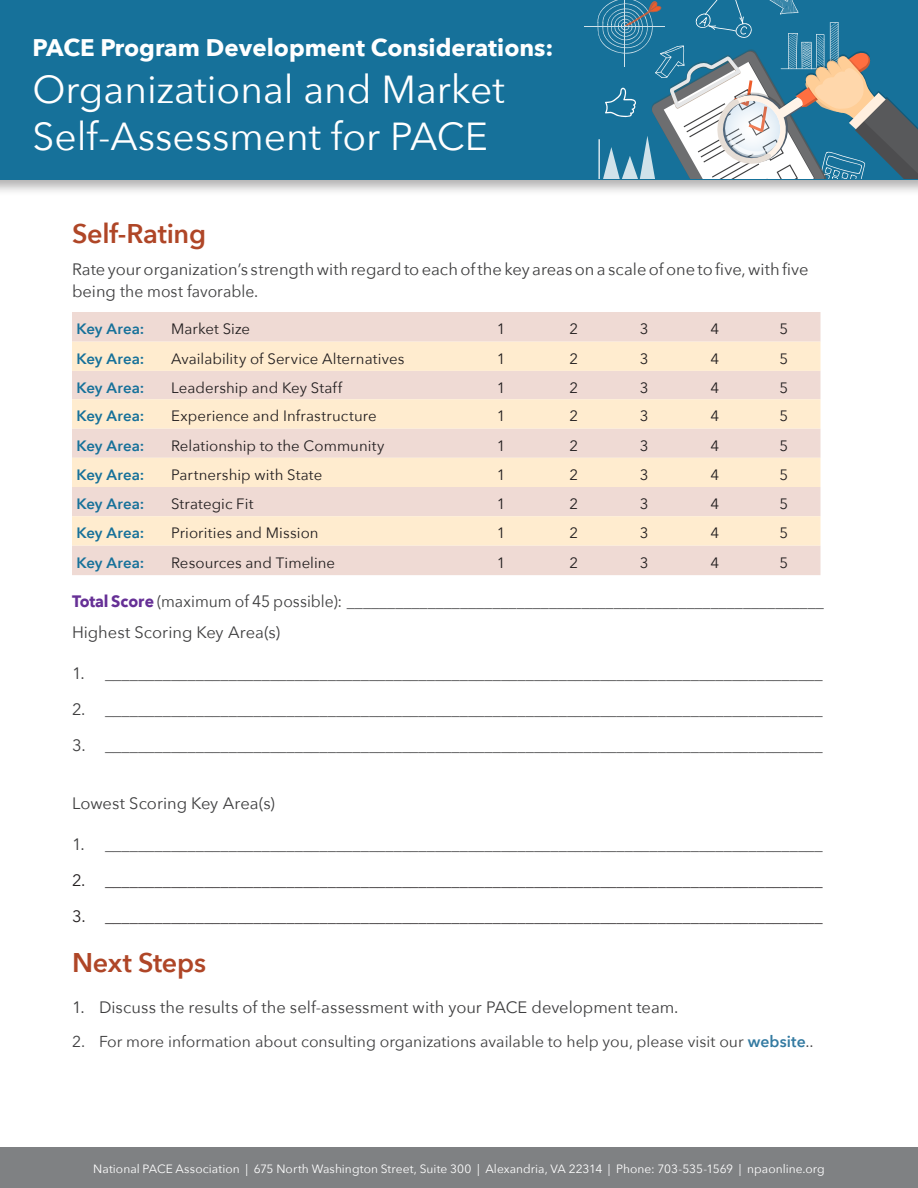
<style>
.page{position:relative;width:918px;height:1188px;background:#fff}
.page>*{position:absolute;margin:0;border:0;box-sizing:border-box;transform-origin:0 0}
.t1{font:39px/46.8px "Avenir Next";color:#fff}
.heading_2{font:600 27px "Avenir Next";letter-spacing:-.01em;color:#af4627}
.t2{font:700 24px "Avenir Next";color:#fff}
.body{font:16.5px/22.5px "Avenir Next";color:#3e3e3f}
.t3{font:16.5px "Avenir Next";color:#231f20}
.body-2{font:16.5px "Avenir Next";color:#3e3e3f;scale:.95 1}
.t4{font:15.75px "Avenir Next";color:#3e3e3f}
.Table_Paragraph{font:15px "Avenir Next";letter-spacing:.005em;color:#231f20}
.Table_Paragraph-2{font:600 15px "Avenir Next";letter-spacing:.005em;color:#16719a}
.t5{font:12px "Avenir Next";letter-spacing:.005em;color:#fff}
.s1{font-weight:700;color:#663096}
.s2{font-weight:600;color:#337aa1}
</style>
<div class="page">
<div style="left:0;top:0;width:918px;height:196px;background:#231f20;opacity:.35"></div>
<div style="left:0;top:0;width:918px;height:180px;background:#16719a"></div>
<div style="left:0;top:1147px;width:918px;height:41px;background:#7f8183"></div>
<hr style="left:585px;top:26px;width:80px;height:1px;background:#fff">
<svg style="left:597px;top:0;width:321px;height:178px"></svg>
<div style="left:72px;top:312px;width:748px;height:263px;background:#efdad4"></div>
<svg style="left:72px;top:342px;width:748px;height:204px;background:#f8e4d1"></svg>
<h3 class="t2" style="left:32px;top:27px;width:523px">PACE Program Development Considerations:</h3>
<h1 class="t1" style="left:32px;top:65px;width:474px">Organizational and Market<br>Self-Assessment for PACE</h1>
<p class="heading_2" style="left:72px;top:210px;width:136px">Self-Rating</p>
<p class="body" style="left:72px;top:257px;width:738px">Rate your organization’s strength with regard to each of the key areas on a scale of one to five, with five being the most favorable.</p>
<p class="Table_Paragraph-2" style="left:76px;top:316px;width:69px">Key Area:</p>
<p class="Table_Paragraph" style="left:171px;top:316px;width:81px">Market Size</p>
<p class="Table_Paragraph" style="left:497px;top:316px;width:10px">1</p>
<p class="Table_Paragraph" style="left:569px;top:316px;width:10px">2</p>
<p class="Table_Paragraph" style="left:640px;top:316px;width:10px">3</p>
<p class="Table_Paragraph" style="left:710px;top:316px;width:10px">4</p>
<p class="Table_Paragraph" style="left:780px;top:316px;width:10px">5</p>
<p class="Table_Paragraph-2" style="left:76px;top:346px;width:69px">Key Area:</p>
<p class="Table_Paragraph" style="left:171px;top:346px;width:235px">Availability of Service Alternatives</p>
<p class="Table_Paragraph" style="left:497px;top:346px;width:10px">1</p>
<p class="Table_Paragraph" style="left:569px;top:346px;width:10px">2</p>
<p class="Table_Paragraph" style="left:640px;top:346px;width:10px">3</p>
<p class="Table_Paragraph" style="left:710px;top:346px;width:10px">4</p>
<p class="Table_Paragraph" style="left:780px;top:346px;width:10px">5</p>
<p class="Table_Paragraph-2" style="left:76px;top:374px;width:69px">Key Area:</p>
<p class="Table_Paragraph" style="left:171px;top:375px;width:173px">Leadership and Key Staff</p>
<p class="Table_Paragraph" style="left:497px;top:375px;width:10px">1</p>
<p class="Table_Paragraph" style="left:569px;top:375px;width:10px">2</p>
<p class="Table_Paragraph" style="left:640px;top:375px;width:10px">3</p>
<p class="Table_Paragraph" style="left:710px;top:375px;width:10px">4</p>
<p class="Table_Paragraph" style="left:780px;top:375px;width:10px">5</p>
<p class="Table_Paragraph-2" style="left:76px;top:403px;width:69px">Key Area:</p>
<p class="Table_Paragraph" style="left:171px;top:404px;width:207px">Experience and Infrastructure</p>
<p class="Table_Paragraph" style="left:497px;top:404px;width:10px">1</p>
<p class="Table_Paragraph" style="left:569px;top:404px;width:10px">2</p>
<p class="Table_Paragraph" style="left:640px;top:404px;width:10px">3</p>
<p class="Table_Paragraph" style="left:710px;top:404px;width:10px">4</p>
<p class="Table_Paragraph" style="left:780px;top:404px;width:10px">5</p>
<p class="Table_Paragraph-2" style="left:76px;top:433px;width:69px">Key Area:</p>
<p class="Table_Paragraph" style="left:171px;top:433px;width:215px">Relationship to the Community</p>
<p class="Table_Paragraph" style="left:497px;top:433px;width:10px">1</p>
<p class="Table_Paragraph" style="left:569px;top:433px;width:10px">2</p>
<p class="Table_Paragraph" style="left:640px;top:433px;width:10px">3</p>
<p class="Table_Paragraph" style="left:710px;top:433px;width:10px">4</p>
<p class="Table_Paragraph" style="left:780px;top:433px;width:10px">5</p>
<p class="Table_Paragraph-2" style="left:76px;top:462px;width:69px">Key Area:</p>
<p class="Table_Paragraph" style="left:171px;top:462px;width:153px">Partnership with State</p>
<p class="Table_Paragraph" style="left:497px;top:462px;width:10px">1</p>
<p class="Table_Paragraph" style="left:569px;top:462px;width:10px">2</p>
<p class="Table_Paragraph" style="left:640px;top:462px;width:10px">3</p>
<p class="Table_Paragraph" style="left:710px;top:462px;width:10px">4</p>
<p class="Table_Paragraph" style="left:780px;top:462px;width:10px">5</p>
<p class="Table_Paragraph-2" style="left:76px;top:491px;width:69px">Key Area:</p>
<p class="Table_Paragraph" style="left:171px;top:491px;width:84px">Strategic Fit</p>
<p class="Table_Paragraph" style="left:497px;top:491px;width:10px">1</p>
<p class="Table_Paragraph" style="left:569px;top:491px;width:10px">2</p>
<p class="Table_Paragraph" style="left:640px;top:491px;width:10px">3</p>
<p class="Table_Paragraph" style="left:710px;top:491px;width:10px">4</p>
<p class="Table_Paragraph" style="left:780px;top:491px;width:10px">5</p>
<p class="Table_Paragraph-2" style="left:76px;top:520px;width:69px">Key Area:</p>
<p class="Table_Paragraph" style="left:171px;top:521px;width:149px">Priorities and Mission</p>
<p class="Table_Paragraph" style="left:497px;top:521px;width:10px">1</p>
<p class="Table_Paragraph" style="left:569px;top:521px;width:10px">2</p>
<p class="Table_Paragraph" style="left:640px;top:521px;width:10px">3</p>
<p class="Table_Paragraph" style="left:710px;top:521px;width:10px">4</p>
<p class="Table_Paragraph" style="left:780px;top:521px;width:10px">5</p>
<p class="Table_Paragraph-2" style="left:76px;top:550px;width:69px">Key Area:</p>
<p class="Table_Paragraph" style="left:171px;top:550px;width:166px">Resources and Timeline</p>
<p class="Table_Paragraph" style="left:497px;top:550px;width:10px">1</p>
<p class="Table_Paragraph" style="left:569px;top:550px;width:10px">2</p>
<p class="Table_Paragraph" style="left:640px;top:550px;width:10px">3</p>
<p class="Table_Paragraph" style="left:710px;top:550px;width:10px">4</p>
<p class="Table_Paragraph" style="left:780px;top:550px;width:10px">5</p>
<p class="body-2" style="left:72px;top:587px;width:793px"><span class="s1">Total Score</span> (maximum of 45 possible): ___________________________________________________________</p>
<p class="body" style="left:72px;top:620px;width:210px">Highest Scoring Key Area(s)</p>
<p class="body" style="left:72px;top:661px;width:752px">1. _______________________________________________________________________________________</p>
<p class="body" style="left:72px;top:697px;width:752px">2. _______________________________________________________________________________________</p>
<p class="body" style="left:72px;top:733px;width:752px">3. _______________________________________________________________________________________</p>
<p class="body" style="left:72px;top:791px;width:204px">Lowest Scoring Key Area(s)</p>
<p class="body" style="left:72px;top:832px;width:752px">1. _______________________________________________________________________________________</p>
<p class="t3" style="left:72px;top:866px;width:752px">2. _______________________________________________________________________________________</p>
<p class="t3" style="left:72px;top:902px;width:752px">3. _______________________________________________________________________________________</p>
<p class="heading_2" style="left:72px;top:939px;width:136px">Next Steps</p>
<p class="body" style="left:72px;top:995px;width:608px">1. Discuss the results of the self-assessment with your PACE development team.</p>
<p class="t4" style="left:72px;top:1028px;width:743px">2. For more information about consulting organizations available to help you, please visit our <span class="s2">website</span>..</p>
<p class="t5" style="left:93px;top:1158px;width:733px">National PACE Association | 675 North Washington Street, Suite 300 | Alexandria, VA 22314 | Phone: 703-535-1569 | npaonline.org</p>
</div>
